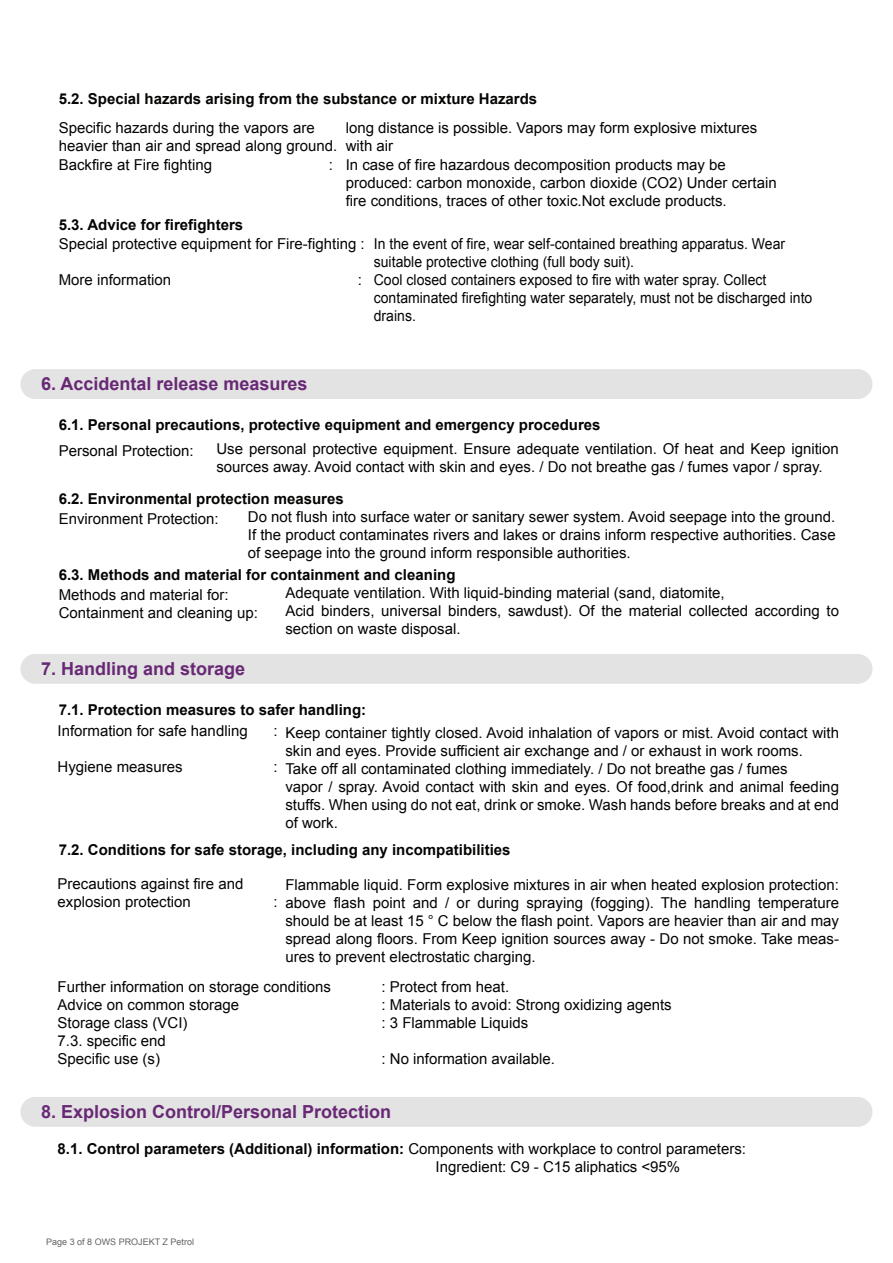
<style>
.page{position:relative;width:893px;height:1263px;background:#fff}
.page>*{position:absolute;margin:0;border:0;box-sizing:border-box;transform-origin:0 0}
.t1{font:700 18px "Arial";color:#682875}
.t2{font:15px/18px "Arial";color:#040503}
.t3{font:700 15px "Arial";color:#040503}
.t4{font:15px/18px "Arial";color:#040503;scale:.93 1}
.t5{font:9px "Arial";color:#636263}
.s1{font-weight:700}
</style>
<div class="page">
<div style="left:20px;top:369px;width:852px;height:30px;background:#e2e3e2;border-radius:15px"></div>
<div style="left:20px;top:654px;width:852px;height:30px;background:#e2e3e2;border-radius:15px"></div>
<div style="left:20px;top:1097px;width:852px;height:30px;background:#e2e3e2;border-radius:15px"></div>
<p class="t3" style="left:59px;top:89px;width:480px">5.2. Special hazards arising from the substance or mixture Hazards</p>
<p class="t2" style="left:59px;top:119px;width:280px">Specific hazards during the vapors are heavier than air and spread along ground.<br>Backfire at Fire fighting</p>
<p class="t2" style="left:346px;top:119px;width:433px">long distance is possible. Vapors may form explosive mixtures with air<br>In case of fire hazardous decomposition products may be produced: carbon monoxide, carbon dioxide (CO2) Under certain fire conditions, traces of other toxic.Not exclude products.</p>
<p class="t4" style="left:374px;top:235px;width:473px">In the event of fire, wear self-contained breathing apparatus. Wear suitable protective clothing (full body suit).<br>Cool closed containers exposed to fire with water spray. Collect contaminated firefighting water separately, must not be discharged into drains.</p>
<p class="t2" style="left:329px;top:155px;width:6px">:</p>
<p class="t3" style="left:59px;top:215px;width:186px">5.3. Advice for firefighters</p>
<p class="t2" style="left:59px;top:235px;width:307px">Special protective equipment for Fire-fighting :</p>
<p class="t2" style="left:59px;top:271px;width:114px">More information</p>
<p class="t2" style="left:358px;top:271px;width:6px">:</p>
<p class="t1" style="left:41px;top:372px;width:268px">6. Accidental release measures</p>
<p class="t3" style="left:59px;top:415px;width:543px">6.1. Personal precautions, protective equipment and emergency procedures</p>
<p class="t2" style="left:216px;top:440px;width:624px">Use personal protective equipment. Ensure adequate ventilation. Of heat and Keep ignition sources away. Avoid contact with skin and eyes. / Do not breathe gas / fumes vapor / spray.</p>
<p class="t2" style="left:59px;top:510px;width:162px">Environment Protection:</p>
<p class="t2" style="left:248px;top:508px;width:589px;text-align:justify">Do not flush into surface water or sanitary sewer system. Avoid seepage into the ground.<br>If the product contaminates rivers and lakes or drains inform respective authorities. Case of seepage into the ground inform responsible authorities.</p>
<p class="t2" style="left:59px;top:442px;width:137px">Personal Protection:</p>
<p class="t3" style="left:59px;top:489px;width:287px">6.2. Environmental protection measures</p>
<p class="t3" style="left:59px;top:565px;width:398px">6.3. Methods and material for containment and cleaning</p>
<p class="t2" style="left:59px;top:586px;width:201px">Methods and material for:<br>Containment and cleaning up:</p>
<p class="t2" style="left:285px;top:584px;width:555px">Adequate ventilation. With liquid-binding material (sand, diatomite,<br>Acid binders, universal binders, sawdust). Of the material collected according to section on waste disposal.</p>
<p class="t1" style="left:41px;top:657px;width:206px">7. Handling and storage</p>
<p class="t3" style="left:59px;top:699px;width:309px">7.1. Protection measures to safer handling:</p>
<p class="t2" style="left:58px;top:722px;width:192px">Information for safe handling</p>
<p class="t2" style="left:274px;top:722px;width:6px">:</p>
<p class="t2" style="left:58px;top:758px;width:127px">Hygiene measures</p>
<p class="t2" style="left:274px;top:758px;width:6px">:</p>
<p class="t2" style="left:285px;top:724px;width:555px">Keep container tightly closed. Avoid inhalation of vapors or mist. Avoid contact with skin and eyes. Provide sufficient air exchange and / or exhaust in work rooms.<br>Take off all contaminated clothing immediately. / Do not breathe gas / fumes<br>vapor / spray. Avoid contact with skin and eyes. Of food,drink and animal feeding stuffs. When using do not eat, drink or smoke. Wash hands before breaks and at end of work.</p>
<p class="t3" style="left:59px;top:840px;width:453px">7.2. Conditions for safe storage, including any incompatibilities</p>
<p class="t2" style="left:58px;top:875px;width:187px">Precautions against fire and explosion protection</p>
<p class="t2" style="left:274px;top:893px;width:6px">:</p>
<p class="t2" style="left:285px;top:876px;width:555px;text-align:justify">Flammable liquid. Form explosive mixtures in air when heated explosion protection: above flash point and / or during spraying (fogging). The handling temperature should be at least 15 ° C below the flash point. Vapors are heavier than air and may spread along floors. From Keep ignition sources away - Do not smoke. Take meas&shy;ures to prevent electrostatic charging.</p>
<p class="t2" style="left:58px;top:978px;width:275px">Further information on storage conditions</p>
<p class="t2" style="left:382px;top:978px;width:129px">: Protect from heat.</p>
<p class="t2" style="left:58px;top:996px;width:183px">Advice on common storage</p>
<p class="t2" style="left:382px;top:996px;width:292px">: Materials to avoid: Strong oxidizing agents</p>
<p class="t2" style="left:58px;top:1014px;width:132px">Storage class (VCI)</p>
<p class="t2" style="left:382px;top:1014px;width:148px">: 3 Flammable Liquids</p>
<p class="t2" style="left:58px;top:1032px;width:110px">7.3. specific end<br>Specific use (s)</p>
<p class="t2" style="left:382px;top:1050px;width:175px">: No information available.</p>
<p class="t1" style="left:41px;top:1100px;width:352px">8. Explosion Control/Personal Protection</p>
<p class="t2" style="left:436px;top:1140px;width:312px;text-indent:-378px"><span class="s1">8.1. Control parameters (Additional) information:</span> Components with workplace to control parameters:<br>Ingredient: C9 - C15 aliphatics &lt;95%</p>
<p class="t5" style="left:46px;top:1236px;width:149px">Page 3 of 8 OWS PROJEKT Z Petrol</p>
</div>
